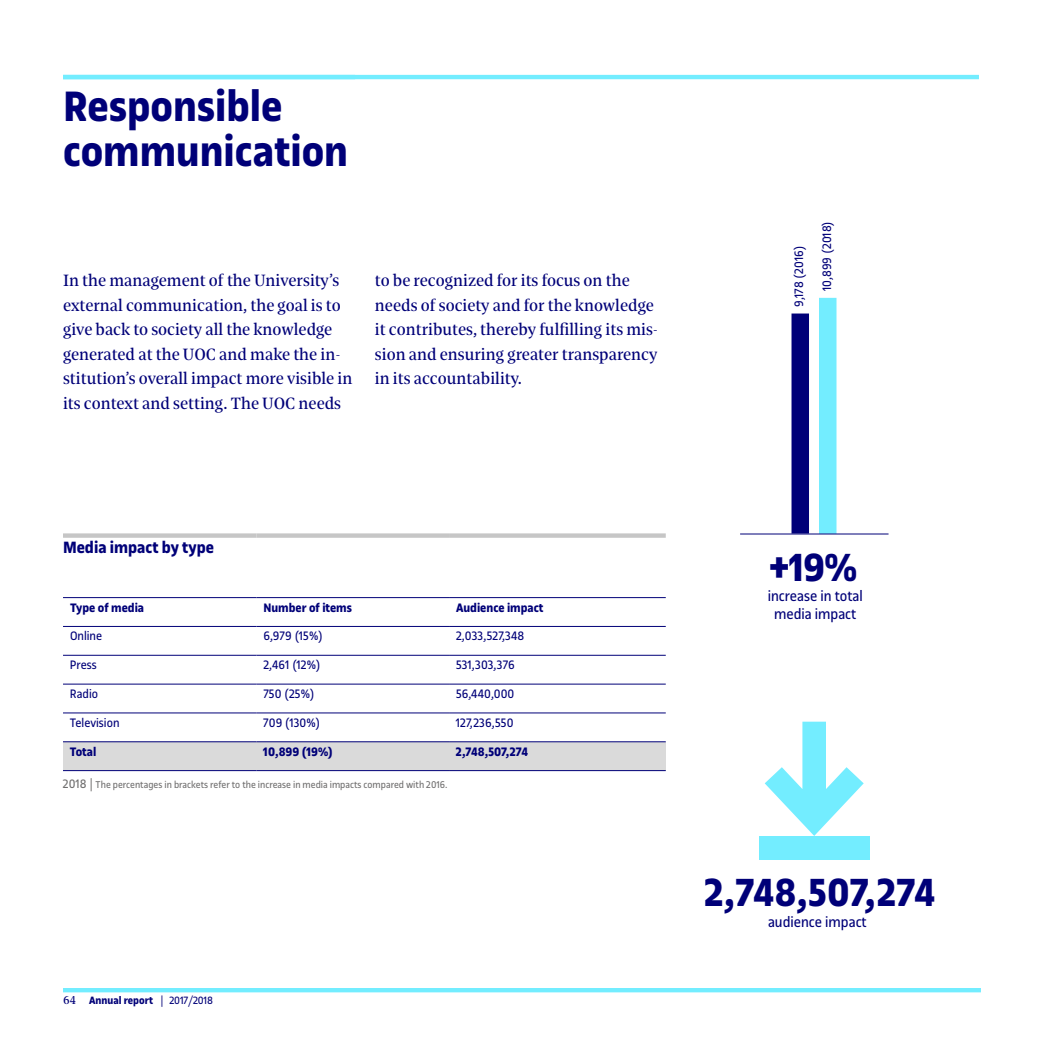
<style>
.page{position:relative;width:1042px;height:1042px;background:#fff}
.page>*{position:absolute;margin:0;border:0;box-sizing:border-box;transform-origin:0 0}
.t1{font:700 45.5px/45.5px "UOC Sans";color:#000078}
.t2{font:700 42px "UOC Sans";color:#000078}
.t3{font:17.5px/24.5px "UOC Serif";color:#000078}
.t4{font:700 17.5px "UOC Sans";color:#000078}
.t5{font:15.75px/17.5px "UOC Sans";color:#000078;text-align:center}
.t6{font:13.12px "UOC Sans";color:#000078}
.t7{font:700 13.12px "UOC Sans";color:#000078}
.t8{font:700 11.38px "UOC Sans";color:#000078}
.t9{font:10.5px "UOC Sans";color:#706f6f}
.s1{font-size:13.12px}
.s2{font-family:"UOC Serif";font-weight:400;font-size:12.25px}
.s3{font-weight:400}
</style>
<div class="page">
<hr style="left:63px;top:988px;width:918px;height:4px;background:#73edff">
<hr style="left:63px;top:75px;width:916px;height:4px;background:#73edff">
<div style="left:63px;top:742px;width:386px;height:28px;background:#dadada"></div>
<div style="left:449px;top:742px;width:217px;height:28px;background:#dadada"></div>
<hr style="left:63px;top:626px;width:193px;height:1px;background:#000078">
<hr style="left:256px;top:626px;width:193px;height:1px;background:#000078">
<hr style="left:449px;top:626px;width:217px;height:1px;background:#000078">
<hr style="left:63px;top:655px;width:193px;height:1px;background:#000078">
<hr style="left:256px;top:655px;width:193px;height:1px;background:#000078">
<hr style="left:449px;top:655px;width:217px;height:1px;background:#000078">
<hr style="left:63px;top:684px;width:193px;height:1px;background:#000078">
<hr style="left:256px;top:684px;width:193px;height:1px;background:#000078">
<hr style="left:449px;top:684px;width:217px;height:1px;background:#000078">
<hr style="left:63px;top:712px;width:193px;height:1px;background:#000078">
<hr style="left:256px;top:712px;width:193px;height:1px;background:#000078">
<hr style="left:449px;top:712px;width:217px;height:1px;background:#000078">
<hr style="left:63px;top:741px;width:193px;height:1px;background:#000078">
<hr style="left:256px;top:741px;width:193px;height:1px;background:#000078">
<hr style="left:449px;top:741px;width:217px;height:1px;background:#000078">
<hr style="left:63px;top:770px;width:193px;height:1px;background:#000078">
<hr style="left:256px;top:770px;width:193px;height:1px;background:#000078">
<hr style="left:449px;top:770px;width:217px;height:1px;background:#000078">
<div style="left:63px;top:533px;width:193px;height:5px;background:#c6c6c6"></div>
<div style="left:256px;top:533px;width:193px;height:5px;background:#c6c6c6"></div>
<div style="left:449px;top:533px;width:217px;height:5px;background:#c6c6c6"></div>
<hr style="left:63px;top:597px;width:193px;height:1px;background:#000078">
<hr style="left:256px;top:597px;width:193px;height:1px;background:#000078">
<hr style="left:449px;top:597px;width:217px;height:1px;background:#000078">
<div style="left:819px;top:298px;width:17px;height:236px;background:#73edff"></div>
<div style="left:791px;top:313px;width:18px;height:220px;background:#000078"></div>
<hr style="left:740px;top:534px;width:148px;height:1px;background:#000078">
<div style="left:759px;top:836px;width:110px;height:23px;background:#73edff"></div>
<svg style="left:765px;top:721px;width:98px;height:115px"></svg>
<h1 class="t1" style="left:63px;top:83px;width:287px">Responsible communication</h1>
<p class="t3" style="left:63px;top:268px;width:291px">In the management of the University’s external communication, the goal is to give back to society all the knowledge generated at the UOC and make the in&shy;stitution’s overall impact more visible in its context and setting. The UOC needs</p>
<p class="t3" style="left:375px;top:268px;width:285px">to be recognized for its focus on the needs of society and for the knowledge it contributes, thereby fulfilling its mis&shy;sion and ensuring greater transparency in its accountability.</p>
<p class="t6" style="left:791px;top:307px;width:63px;rotate:-90deg">9,178 (2016)</p>
<p class="t6" style="left:819px;top:291px;width:72px;rotate:-90deg">10,899 (2018)</p>
<p class="t4" style="left:63px;top:537px;width:152px">Media impact by type</p>
<p class="t7" style="left:70px;top:600px;width:76px">Type of media</p>
<p class="t7" style="left:263px;top:600px;width:90px">Number of items</p>
<p class="t7" style="left:456px;top:600px;width:89px">Audience impact</p>
<p class="t6" style="left:70px;top:629px;width:34px">Online</p>
<p class="t6" style="left:263px;top:629px;width:61px">6,979 (15%)</p>
<p class="t6" style="left:456px;top:629px;width:70px">2,033,527,348</p>
<p class="t6" style="left:70px;top:658px;width:28px">Press</p>
<p class="t6" style="left:263px;top:658px;width:59px">2,461 (12%)</p>
<p class="t6" style="left:456px;top:658px;width:60px">531,303,376</p>
<p class="t6" style="left:70px;top:686px;width:30px">Radio</p>
<p class="t6" style="left:263px;top:686px;width:53px">750 (25%)</p>
<p class="t6" style="left:456px;top:686px;width:60px">56,440,000</p>
<p class="t6" style="left:70px;top:715px;width:51px">Television</p>
<p class="t6" style="left:263px;top:715px;width:59px">709 (130%)</p>
<p class="t6" style="left:456px;top:715px;width:59px">127,236,550</p>
<p class="t7" style="left:70px;top:744px;width:28px">Total</p>
<p class="t7" style="left:263px;top:744px;width:71px">10,899 (19%)</p>
<p class="t7" style="left:456px;top:744px;width:74px">2,748,507,274</p>
<p class="t9" style="left:63px;top:779px;width:386px"><span class="s1">2018 |</span> The percentages in brackets refer to the increase in media impacts compared with 2016.</p>
<p class="t8" style="left:63px;top:994px;width:151px"><span class="s2">64</span> Annual report <span class="s3">| 2017/2018</span></p>
<h2 class="t2" style="left:769px;top:543px;width:90px">+19%</h2>
<p class="t5" style="left:768px;top:587px;width:97px">increase in total media impact</p>
<h2 class="t2" style="left:704px;top:868px;width:232px">2,748,507,274</h2>
<p class="t5" style="left:768px;top:913px;width:100px">audience impact</p>
</div>
